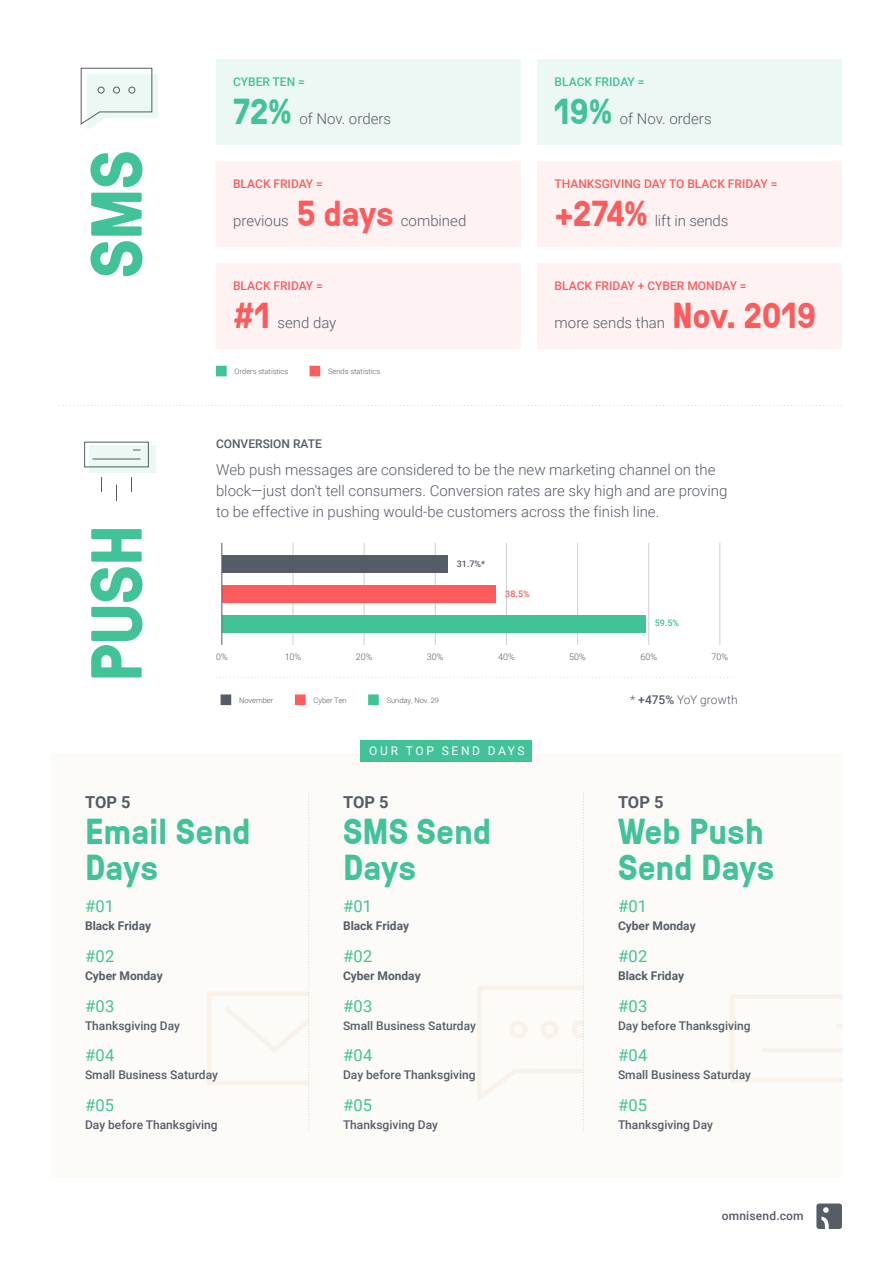
<style>
.page{position:relative;width:893px;height:1263px;background:#fff}
.page>*{position:absolute;margin:0;border:0;box-sizing:border-box;transform-origin:0 0}
.t1{font:700 72px "GT Pressura";letter-spacing:-.015em;color:#42c299}
.t2{font:700 36px/36px "GT Pressura";letter-spacing:-.005em;color:#42c299}
.t3{font:700 36px "GT Pressura";letter-spacing:-.015em;color:#ff5b5d}
.t4{font:16.5px "Roboto";letter-spacing:.005em;color:#42c299}
.t5{font:700 16.5px "Roboto";letter-spacing:-.005em;color:#555c66}
.t6{font:300 15px/21px "Roboto";color:#565d67}
.t7{font:500 12px "Roboto";color:#565d67}
.t8{font:500 12px "Roboto";color:#ff5b5d}
.t9{font:700 12px "Roboto";color:#565d67}
.t10{font:500 12px "Roboto";color:#42c299}
.t11{font:300 12px "Roboto";color:#555c66}
.t12{font:12px "Roboto";letter-spacing:.22em;color:#fff}
.t13{font:500 12px "Roboto";color:#555c66}
.t14{font:500 12px "Roboto";letter-spacing:.02em;color:#555c66}
.t15{font:300 9px "Roboto";color:#555c66}
.t16{font:500 9px "Roboto";color:#555c66}
.t17{font:500 9px "Roboto";color:#ff5b5d}
.t18{font:500 9px "Roboto";color:#42c299}
.t19{font:300 7.5px "Roboto";color:#555c66}
.s1{font-weight:500}
</style>
<div class="page">
<div style="left:51px;top:753px;width:791px;height:424px;background:#fdfbf8"></div>
<svg style="left:62px;top:405px;width:780px;height:1px"></svg>
<svg style="left:730px;top:994px;width:113px;height:88px"></svg>
<hr style="left:762px;top:1048px;width:81px;height:4px;background:#f8f2eb">
<svg style="left:816px;top:1203px;width:26px;height:26px"></svg>
<div style="left:361px;top:740px;width:171px;height:21px;background:#42c299"></div>
<svg style="left:101px;top:477px;width:1px;height:15px"></svg>
<svg style="left:131px;top:477px;width:1px;height:15px"></svg>
<div style="left:90px;top:445px;width:66px;height:27px;background:#ebf8f3"></div>
<div style="left:84px;top:442px;width:65px;height:25px;border:1px solid #555c66"></div>
<svg style="left:116px;top:484px;width:1px;height:17px"></svg>
<hr style="left:93px;top:459px;width:48px;height:1px;background:#555c66">
<div style="left:537px;top:60px;width:305px;height:85px;background:#ebf8f3"></div>
<div style="left:537px;top:162px;width:305px;height:85px;background:#fee"></div>
<div style="left:537px;top:264px;width:305px;height:85px;background:#fee"></div>
<div style="left:216px;top:60px;width:304px;height:85px;background:#ebf8f3"></div>
<div style="left:216px;top:162px;width:304px;height:85px;background:#fee"></div>
<div style="left:216px;top:264px;width:304px;height:85px;background:#fee"></div>
<hr style="left:293px;top:543px;width:1px;height:102px;background:#cfcfd0">
<hr style="left:364px;top:543px;width:1px;height:102px;background:#cfcfd0">
<hr style="left:435px;top:543px;width:1px;height:102px;background:#cfcfd0">
<hr style="left:506px;top:543px;width:1px;height:102px;background:#cfcfd0">
<hr style="left:577px;top:543px;width:1px;height:102px;background:#cfcfd0">
<hr style="left:648px;top:543px;width:1px;height:102px;background:#cfcfd0">
<hr style="left:720px;top:543px;width:1px;height:102px;background:#cfcfd0">
<div style="left:222px;top:556px;width:225px;height:17px;background:#555c66"></div>
<div style="left:222px;top:585px;width:274px;height:17px;background:#ff5b5d"></div>
<div style="left:222px;top:615px;width:423px;height:17px;background:#42c299"></div>
<hr style="left:221px;top:543px;width:1px;height:102px;background:#555c66">
<div style="left:221px;top:694px;width:10px;height:11px;background:#555c66"></div>
<div style="left:368px;top:694px;width:11px;height:11px;background:#42c299"></div>
<div style="left:295px;top:694px;width:11px;height:11px;background:#ff5b5d"></div>
<svg style="left:216px;top:677px;width:519px;height:1px"></svg>
<div style="left:216px;top:366px;width:11px;height:10px;background:#42c299"></div>
<div style="left:310px;top:366px;width:10px;height:10px;background:#ff5b5d"></div>
<svg style="left:207px;top:793px;width:102px;height:338px"></svg>
<svg style="left:477px;top:793px;width:107px;height:338px"></svg>
<svg style="left:80px;top:67px;width:78px;height:63px"></svg>
<h1 class="t1" style="left:64px;top:278px;width:130px;rotate:-90deg">SMS</h1>
<h1 class="t1" style="left:64px;top:682px;width:159px;rotate:-90deg">PUSH</h1>
<p class="t10" style="left:233px;top:73px;width:73px">CYBER TEN =</p>
<p class="t10" style="left:554px;top:73px;width:91px">BLACK FRIDAY =</p>
<h2 class="t2" style="left:233px;top:92px;width:61px">72%</h2>
<p class="t6" style="left:299px;top:108px;width:93px">of Nov. orders</p>
<h2 class="t2" style="left:554px;top:92px;width:60px">19%</h2>
<p class="t6" style="left:620px;top:108px;width:93px">of Nov. orders</p>
<p class="t8" style="left:233px;top:175px;width:91px">BLACK FRIDAY =</p>
<p class="t8" style="left:554px;top:175px;width:224px">THANKSGIVING DAY TO BLACK FRIDAY =</p>
<p class="t6" style="left:233px;top:210px;width:57px">previous</p>
<h2 class="t3" style="left:296px;top:187px;width:99px">5 days</h2>
<p class="t6" style="left:401px;top:210px;width:67px">combined</p>
<h2 class="t3" style="left:554px;top:187px;width:95px">+274%</h2>
<p class="t6" style="left:655px;top:210px;width:75px">lift in sends</p>
<p class="t8" style="left:233px;top:277px;width:91px">BLACK FRIDAY =</p>
<p class="t8" style="left:554px;top:277px;width:194px">BLACK FRIDAY + CYBER MONDAY =</p>
<h2 class="t3" style="left:233px;top:289px;width:39px">#1</h2>
<p class="t6" style="left:277px;top:312px;width:60px">send day</p>
<p class="t6" style="left:554px;top:312px;width:112px">more sends than</p>
<h2 class="t3" style="left:672px;top:289px;width:146px">Nov. 2019</h2>
<p class="t19" style="left:235px;top:366px;width:55px">Orders statistics</p>
<p class="t19" style="left:328px;top:366px;width:54px">Sends statistics</p>
<p class="t13" style="left:216px;top:436px;width:107px">CONVERSION RATE</p>
<p class="t6" style="left:216px;top:459px;width:513px">Web push messages are considered to be the new marketing channel on the block—just don't tell consumers. Conversion rates are sky high and are proving to be effective in pushing would-be customers across the finish line.</p>
<p class="t16" style="left:457px;top:557px;width:30px">31.7%*</p>
<p class="t17" style="left:505px;top:587px;width:26px">38.5%</p>
<p class="t18" style="left:655px;top:617px;width:26px">59.5%</p>
<p class="t15" style="left:216px;top:651px;width:13px">0%</p>
<p class="t15" style="left:285px;top:651px;width:18px">10%</p>
<p class="t15" style="left:356px;top:651px;width:18px">20%</p>
<p class="t15" style="left:427px;top:651px;width:18px">30%</p>
<p class="t15" style="left:498px;top:651px;width:18px">40%</p>
<p class="t15" style="left:569px;top:651px;width:18px">50%</p>
<p class="t15" style="left:640px;top:651px;width:18px">60%</p>
<p class="t15" style="left:712px;top:651px;width:18px">70%</p>
<p class="t19" style="left:239px;top:695px;width:36px">November</p>
<p class="t19" style="left:314px;top:695px;width:35px">Cyber Ten</p>
<p class="t19" style="left:387px;top:695px;width:54px">Sunday, Nov. 29</p>
<p class="t11" style="left:630px;top:692px;width:109px">* <span class="s1">+475%</span> YoY growth</p>
<p class="t12" style="left:369px;top:742px;width:157px">OUR TOP SEND DAYS</p>
<p class="t5" style="left:85px;top:790px;width:47px">TOP 5</p>
<h2 class="t2" style="left:85px;top:812px;width:167px">Email Send<br>Days</h2>
<p class="t4" style="left:85px;top:894px;width:30px">#01</p>
<p class="t9" style="left:85px;top:917px;width:68px">Black Friday</p>
<p class="t4" style="left:85px;top:944px;width:31px">#02</p>
<p class="t9" style="left:85px;top:967px;width:79px">Cyber Monday</p>
<p class="t4" style="left:85px;top:994px;width:31px">#03</p>
<p class="t7" style="left:85px;top:1017px;width:97px">Thanksgiving Day</p>
<p class="t4" style="left:85px;top:1044px;width:31px">#04</p>
<p class="t7" style="left:85px;top:1067px;width:135px">Small Business Saturday</p>
<p class="t4" style="left:85px;top:1094px;width:31px">#05</p>
<p class="t7" style="left:85px;top:1116px;width:134px">Day before Thanksgiving</p>
<p class="t5" style="left:343px;top:790px;width:47px">TOP 5</p>
<h2 class="t2" style="left:343px;top:812px;width:150px">SMS Send<br>Days</h2>
<p class="t4" style="left:343px;top:894px;width:30px">#01</p>
<p class="t9" style="left:343px;top:917px;width:68px">Black Friday</p>
<p class="t4" style="left:343px;top:944px;width:31px">#02</p>
<p class="t9" style="left:343px;top:967px;width:79px">Cyber Monday</p>
<p class="t4" style="left:343px;top:994px;width:31px">#03</p>
<p class="t7" style="left:343px;top:1017px;width:135px">Small Business Saturday</p>
<p class="t4" style="left:343px;top:1044px;width:31px">#04</p>
<p class="t7" style="left:343px;top:1067px;width:134px">Day before Thanksgiving</p>
<p class="t4" style="left:343px;top:1094px;width:31px">#05</p>
<p class="t7" style="left:343px;top:1116px;width:97px">Thanksgiving Day</p>
<p class="t5" style="left:618px;top:790px;width:47px">TOP 5</p>
<h2 class="t2" style="left:618px;top:812px;width:158px">Web Push<br>Send Days</h2>
<p class="t4" style="left:618px;top:894px;width:30px">#01</p>
<p class="t9" style="left:618px;top:917px;width:79px">Cyber Monday</p>
<p class="t4" style="left:618px;top:944px;width:31px">#02</p>
<p class="t9" style="left:618px;top:967px;width:68px">Black Friday</p>
<p class="t4" style="left:618px;top:994px;width:31px">#03</p>
<p class="t7" style="left:618px;top:1017px;width:134px">Day before Thanksgiving</p>
<p class="t4" style="left:618px;top:1044px;width:31px">#04</p>
<p class="t7" style="left:618px;top:1067px;width:135px">Small Business Saturday</p>
<p class="t4" style="left:618px;top:1094px;width:31px">#05</p>
<p class="t7" style="left:618px;top:1116px;width:97px">Thanksgiving Day</p>
<p class="t14" style="left:722px;top:1208px;width:84px">omnisend.com</p>
</div>
